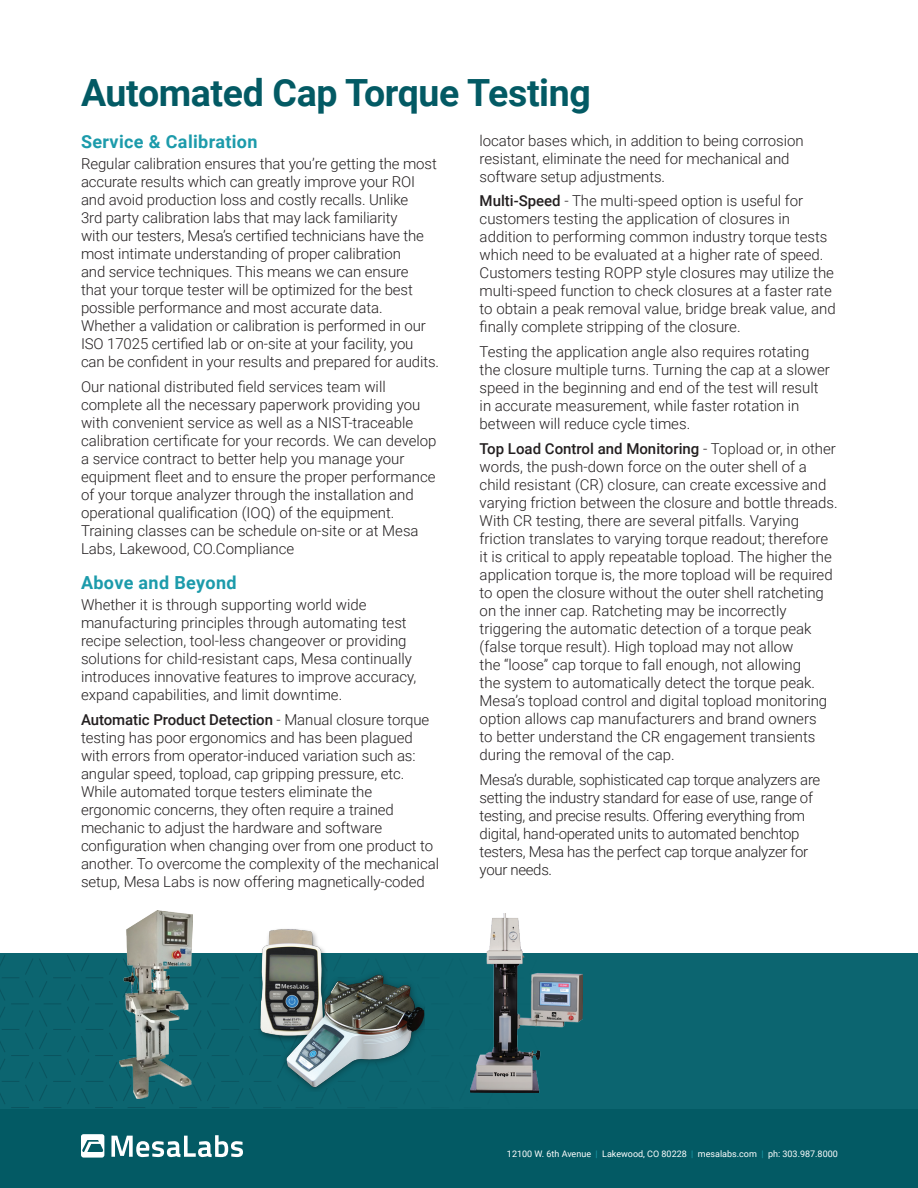
<style>
.page{position:relative;width:918px;height:1188px;background:#fff}
.page>*{position:absolute;margin:0;border:0;box-sizing:border-box;transform-origin:0 0}
.t1{font:700 37.5px "Roboto";letter-spacing:-.01em;color:#035a64}
.t2{font:700 18px "Roboto";letter-spacing:.02em;color:#1c9bab}
.body_copy{font:300 15px/18px "Roboto";color:#231f20}
.body_copy-2{font:300 15px/18px "Roboto";letter-spacing:-.02em;color:#231f20}
.t3{font:9px "Roboto";color:#fff}
.s1{font-weight:500}
.s2{color:#1c9bab}
</style>
<div class="page">
<div style="left:0;top:954px;width:918px;height:234px;background:#0c6570"></div>
<svg style="left:0;top:955px;width:540px;height:153px"></svg>
<div style="left:0;top:1109px;width:918px;height:79px;background:#035a64"></div>
<svg style="left:81px;top:1134px;width:23px;height:24px"></svg>
<svg style="left:111px;top:1135px;width:132px;height:22px"></svg>
<img style="left:119px;top:910px;width:73px;height:189px">
<img style="left:470px;top:914px;width:112px;height:178px">
<img style="left:258px;top:929px;width:166px;height:162px">
<p class="t1" style="left:81px;top:67px;width:511px">Automated Cap Torque Testing</p>
<p class="t2" style="left:81px;top:129px;width:178px">Service &amp; Calibration</p>
<p class="body_copy" style="left:81px;top:154px;width:360px">Regular calibration ensures that you’re getting the most accurate results which can greatly improve your ROI and avoid production loss and costly recalls. Unlike<br>3rd party calibration labs that may lack familiarity<br>with our testers, Mesa’s certified technicians have the most intimate understanding of proper calibration<br>and service techniques. This means we can ensure<br>that your torque tester will be optimized for the best possible performance and most accurate data.<br>Whether a validation or calibration is performed in our ISO 17025 certified lab or on-site at your facility, you can be confident in your results and prepared for audits.</p>
<p class="body_copy" style="left:81px;top:377px;width:357px">Our national distributed field services team will complete all the necessary paperwork providing you with convenient service as well as a NIST-traceable calibration certificate for your records. We can develop a service contract to better help you manage your equipment fleet and to ensure the proper performance of your torque analyzer through the installation and operational qualification (IOQ) of the equipment.<br>Training classes can be schedule on-site or at Mesa Labs, Lakewood, CO.Compliance</p>
<p class="t2" style="left:81px;top:570px;width:157px">Above and Beyond</p>
<p class="body_copy" style="left:81px;top:595px;width:337px">Whether it is through supporting world wide manufacturing principles through automating test recipe selection, tool-less changeover or providing solutions for child-resistant caps, Mesa continually introduces innovative features to improve accuracy, expand capabilities, and limit downtime.</p>
<p class="body_copy" style="left:81px;top:710px;width:360px"><span class="s1">Automatic Product Detection</span> - Manual closure torque testing has poor ergonomics and has been plagued with errors from operator-induced variation such as: angular speed, topload, cap gripping pressure, etc.<br>While automated torque testers eliminate the ergonomic concerns, they often require a trained mechanic to adjust the hardware and software configuration when changing over from one product to another. To overcome the complexity of the mechanical setup, Mesa Labs is now offering magnetically-coded</p>
<p class="body_copy" style="left:480px;top:131px;width:326px">locator bases which, in addition to being corrosion resistant, eliminate the need for mechanical and software setup adjustments.</p>
<p class="body_copy" style="left:480px;top:192px;width:358px"><span class="s1">Multi-Speed</span> - The multi-speed option is useful for customers testing the application of closures in addition to performing common industry torque tests which need to be evaluated at a higher rate of speed.<br>Customers testing ROPP style closures may utilize the multi-speed function to check closures at a faster rate to obtain a peak removal value, bridge break value, and finally complete stripping of the closure.</p>
<p class="body_copy" style="left:480px;top:342px;width:352px">Testing the application angle also requires rotating the closure multiple turns. Turning the cap at a slower speed in the beginning and end of the test will result in accurate measurement, while faster rotation in between will reduce cycle times.</p>
<p class="body_copy" style="left:480px;top:439px;width:360px"><span class="s1">Top Load Control and Monitoring</span> - Topload or, in other words, the push-down force on the outer shell of a child resistant (CR) closure, can create excessive and varying friction between the closure and bottle threads.<br>With CR testing, there are several pitfalls. Varying friction translates to varying torque readout; therefore it is critical to apply repeatable topload. The higher the application torque is, the more topload will be required to open the closure without the outer shell ratcheting on the inner cap. Ratcheting may be incorrectly triggering the automatic detection of a torque peak (false torque result). High topload may not allow<br>the “loose” cap torque to fall enough, not allowing<br>the system to automatically detect the torque peak.<br>Mesa’s topload control and digital topload monitoring option allows cap manufacturers and brand owners<br>to better understand the CR engagement transients during the removal of the cap.</p>
<p class="body_copy-2" style="left:480px;top:770px;width:342px">Mesa’s durable, sophisticated cap torque analyzers are setting the industry standard for ease of use, range of testing, and precise results. Offering everything from digital, hand-operated units to automated benchtop testers, Mesa has the perfect cap torque analyzer for your needs.</p>
<p class="t3" style="left:507px;top:1147px;width:332px">12100 W. 6th Avenue <span class="s2">|</span> Lakewood, CO 80228 <span class="s2">|</span> mesalabs.com <span class="s2">|</span> ph: 303.987.8000</p>
</div>
